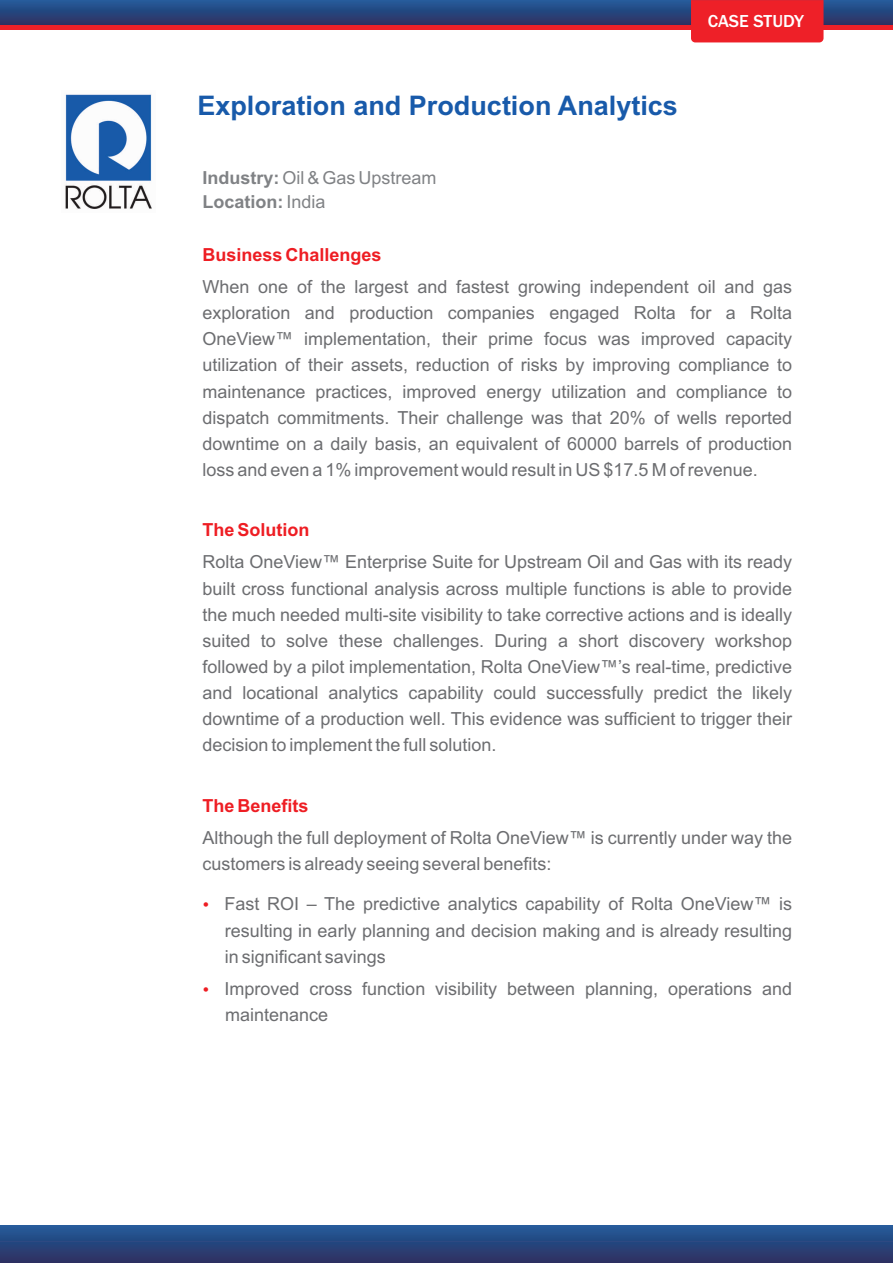
<style>
.page{position:relative;width:893px;height:1263px;background:#fff}
.page>*{position:absolute;margin:0;border:0;box-sizing:border-box;transform-origin:0 0}
.t1{font:700 27px "Arial";color:#185aaa}
.t2{font:18px/26.1px "Arial";color:#6c6d70;text-align:justify}
.t3{font:700 18px "Arial";color:#ee1d23}
.t4{font:18px/24.2px "Arial";color:#808285}
.t5{font:500 18px "Franklin Gothic";color:#fff}
.t6{font:15.3px "Wingdings";color:#ee1d23}
.s1{font-weight:700}
</style>
<div class="page">
<svg style="left:0;top:0;width:893px;height:25px"></svg>
<div style="left:0;top:25px;width:893px;height:5px;background:#ee2028"></div>
<div style="left:691px;top:0;width:132px;height:42px;background:#ee2028"></div>
<img style="left:65px;top:94px;width:87px;height:115px">
<div style="left:0;top:1225px;width:893px;height:38px;background:linear-gradient(to bottom,#225c9b,#2e3061)"></div>
<h1 class="t1" style="left:197px;top:96px;width:482px">Exploration and Production Analytics</h1>
<p class="t4" style="left:202px;top:168px;width:236px"><span class="s1">Industry:</span> Oil &amp; Gas Upstream<br><span class="s1">Location:</span> India</p>
<p class="t3" style="left:202px;top:248px;width:181px">Business Challenges</p>
<p class="t5" style="left:708px;top:15px;width:98px">CASE STUDY</p>
<p class="t2" style="left:202px;top:275px;width:591px">When one of the largest and fastest growing independent oil and gas exploration and production companies engaged Rolta for a Rolta OneView™ implementation, their prime focus was improved capacity utilization of their assets, reduction of risks by improving compliance to maintenance practices, improved energy utilization and compliance to dispatch commitments. Their challenge was that 20% of wells reported downtime on a daily basis, an equivalent of 60000 barrels of production loss and even a 1% improvement would result in US $17.5 M of revenue.</p>
<p class="t3" style="left:202px;top:523px;width:109px">The Solution</p>
<p class="t2" style="left:202px;top:551px;width:591px">Rolta OneView™ Enterprise Suite for Upstream Oil and Gas with its ready built cross functional analysis across multiple functions is able to provide the much needed multi-site visibility to take corrective actions and is ideally suited to solve these challenges. During a short discovery workshop followed by a pilot implementation, Rolta OneView™’s real-time, predictive and locational analytics capability could successfully predict the likely downtime of a production well. This evidence was sufficient to trigger their decision to implement the full solution.</p>
<p class="t3" style="left:202px;top:799px;width:108px">The Benefits</p>
<p class="t2" style="left:202px;top:826px;width:591px">Although the full deployment of Rolta OneView™ is currently under way the customers is already seeing several benefits:</p>
<p class="t2" style="left:224px;top:893px;width:569px">Fast ROI – The predictive analytics capability of Rolta OneView™ is resulting in early planning and decision making and is already resulting in significant savings</p>
<p class="t2" style="left:224px;top:977px;width:569px">Improved cross function visibility between planning, operations and maintenance</p>
<p class="t6" style="left:202px;top:898px;width:47px">•</p>
<p class="t6" style="left:202px;top:983px;width:47px">•</p>
</div>
